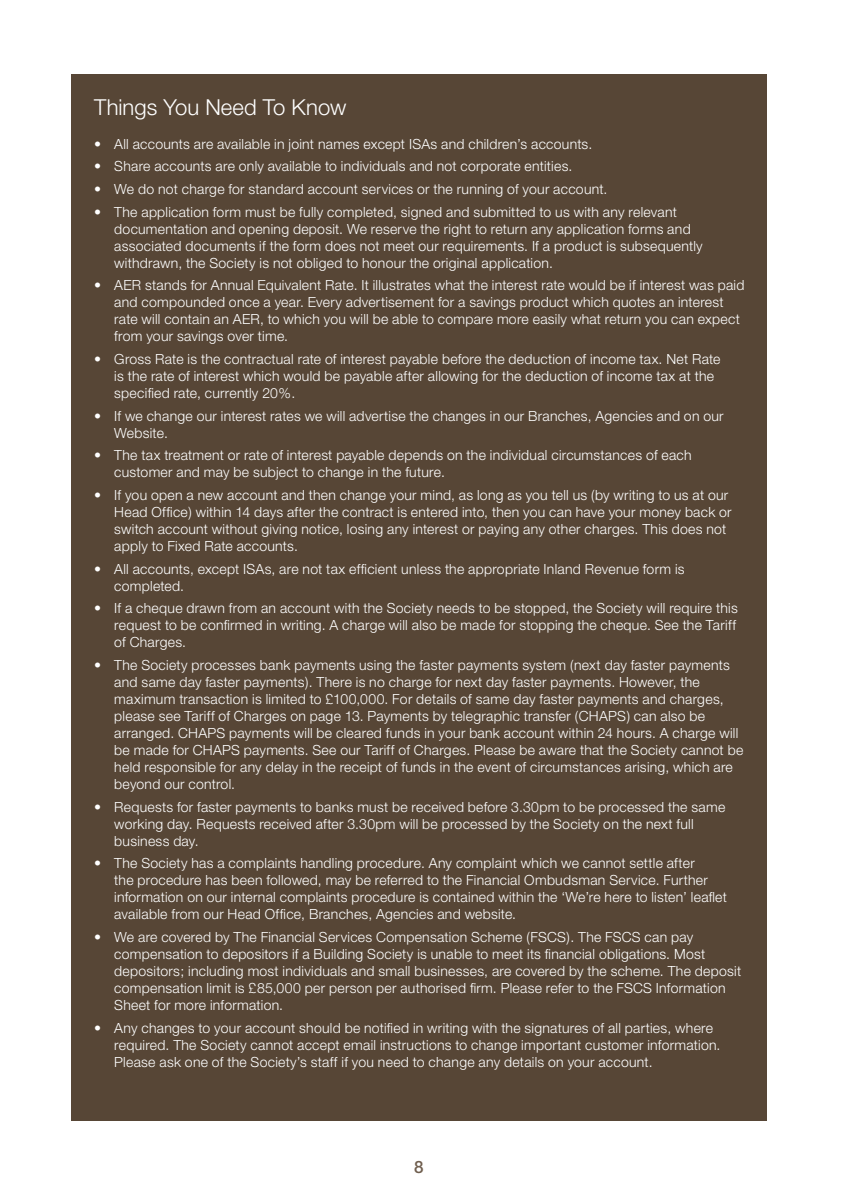
<style>
.page{position:relative;width:843px;height:1198px;background:#fff}
.page>*{position:absolute;margin:0;border:0;box-sizing:border-box;transform-origin:0 0}
.t1{font:300 22px "Helvetica Neue";color:#fff}
.t2{font:500 17px "Helvetica Neue";color:#705f4f}
.t3{font:300 14px/17px "Helvetica Neue";letter-spacing:.02em;color:#fff}
</style>
<div class="page">
<div style="left:71px;top:75px;width:696px;height:1046px;background:#574636"></div>
<h1 class="t1" style="left:94px;top:93px;width:253px">Things You Need To Know</h1>
<p class="t3" style="left:94px;top:135px;width:499px">• All accounts are available in joint names except ISAs and children’s accounts.</p>
<p class="t3" style="left:94px;top:158px;width:479px">• Share accounts are only available to individuals and not corporate entities.</p>
<p class="t3" style="left:94px;top:180px;width:514px">• We do not charge for standard account services or the running of your account.</p>
<p class="t3" style="left:114px;top:203px;width:589px;text-indent:-20px">• The application form must be fully completed, signed and submitted to us with any relevant documentation and opening deposit. We reserve the right to return any application forms and associated documents if the form does not meet our requirements. If a product is subsequently withdrawn, the Society is not obliged to honour the original application.</p>
<p class="t3" style="left:114px;top:276px;width:631px;text-indent:-20px">• AER stands for Annual Equivalent Rate. It illustrates what the interest rate would be if interest was paid and compounded once a year. Every advertisement for a savings product which quotes an interest rate will contain an AER, to which you will be able to compare more easily what return you can expect from your savings over time.</p>
<p class="t3" style="left:114px;top:350px;width:607px;text-indent:-20px">• Gross Rate is the contractual rate of interest payable before the deduction of income tax. Net Rate is the rate of interest which would be payable after allowing for the deduction of income tax at the specified rate, currently 20%.</p>
<p class="t3" style="left:114px;top:407px;width:610px;text-indent:-20px">• If we change our interest rates we will advertise the changes in our Branches, Agencies and on our<br>Website.</p>
<p class="t3" style="left:114px;top:446px;width:578px;text-indent:-20px">• The tax treatment or rate of interest payable depends on the individual circumstances of each customer and may be subject to change in the future.</p>
<p class="t3" style="left:114px;top:486px;width:618px;text-indent:-20px">• If you open a new account and then change your mind, as long as you tell us (by writing to us at our Head Office) within 14 days after the contract is entered into, then you can have your money back or switch account without giving notice, losing any interest or paying any other charges. This does not apply to Fixed Rate accounts.</p>
<p class="t3" style="left:114px;top:560px;width:571px;text-indent:-20px">• All accounts, except ISAs, are not tax efficient unless the appropriate Inland Revenue form is completed.</p>
<p class="t3" style="left:114px;top:599px;width:624px;text-indent:-20px">• If a cheque drawn from an account with the Society needs to be stopped, the Society will require this request to be confirmed in writing. A charge will also be made for stopping the cheque. See the Tariff of Charges.</p>
<p class="t3" style="left:114px;top:656px;width:630px;text-indent:-20px">• The Society processes bank payments using the faster payments system (next day faster payments and same day faster payments). There is no charge for next day faster payments. However, the maximum transaction is limited to £100,000. For details of same day faster payments and charges, please see Tariff of Charges on page 13. Payments by telegraphic transfer (CHAPS) can also be arranged. CHAPS payments will be cleared funds in your bank account within 24 hours. A charge will be made for CHAPS payments. See our Tariff of Charges. Please be aware that the Society cannot be held responsible for any delay in the receipt of funds in the event of circumstances arising, which are beyond our control.</p>
<p class="t3" style="left:114px;top:798px;width:612px;text-indent:-20px">• Requests for faster payments to banks must be received before 3.30pm to be processed the same working day. Requests received after 3.30pm will be processed by the Society on the next full business day.</p>
<p class="t3" style="left:114px;top:854px;width:613px;text-indent:-20px">• The Society has a complaints handling procedure. Any complaint which we cannot settle after<br>the procedure has been followed, may be referred to the Financial Ombudsman Service. Further information on our internal complaints procedure is contained within the ‘We’re here to listen’ leaflet available from our Head Office, Branches, Agencies and website.</p>
<p class="t3" style="left:114px;top:928px;width:628px;text-indent:-20px">• We are covered by The Financial Services Compensation Scheme (FSCS). The FSCS can pay compensation to depositors if a Building Society is unable to meet its financial obligations. Most depositors; including most individuals and small businesses, are covered by the scheme. The deposit compensation limit is £85,000 per person per authorised firm. Please refer to the FSCS Information Sheet for more information.</p>
<p class="t3" style="left:114px;top:1019px;width:607px;text-indent:-20px">• Any changes to your account should be notified in writing with the signatures of all parties, where required. The Society cannot accept email instructions to change important customer information.<br>Please ask one of the Society’s staff if you need to change any details on your account.</p>
<p class="t2" style="left:414px;top:1156px;width:11px">8</p>
</div>
